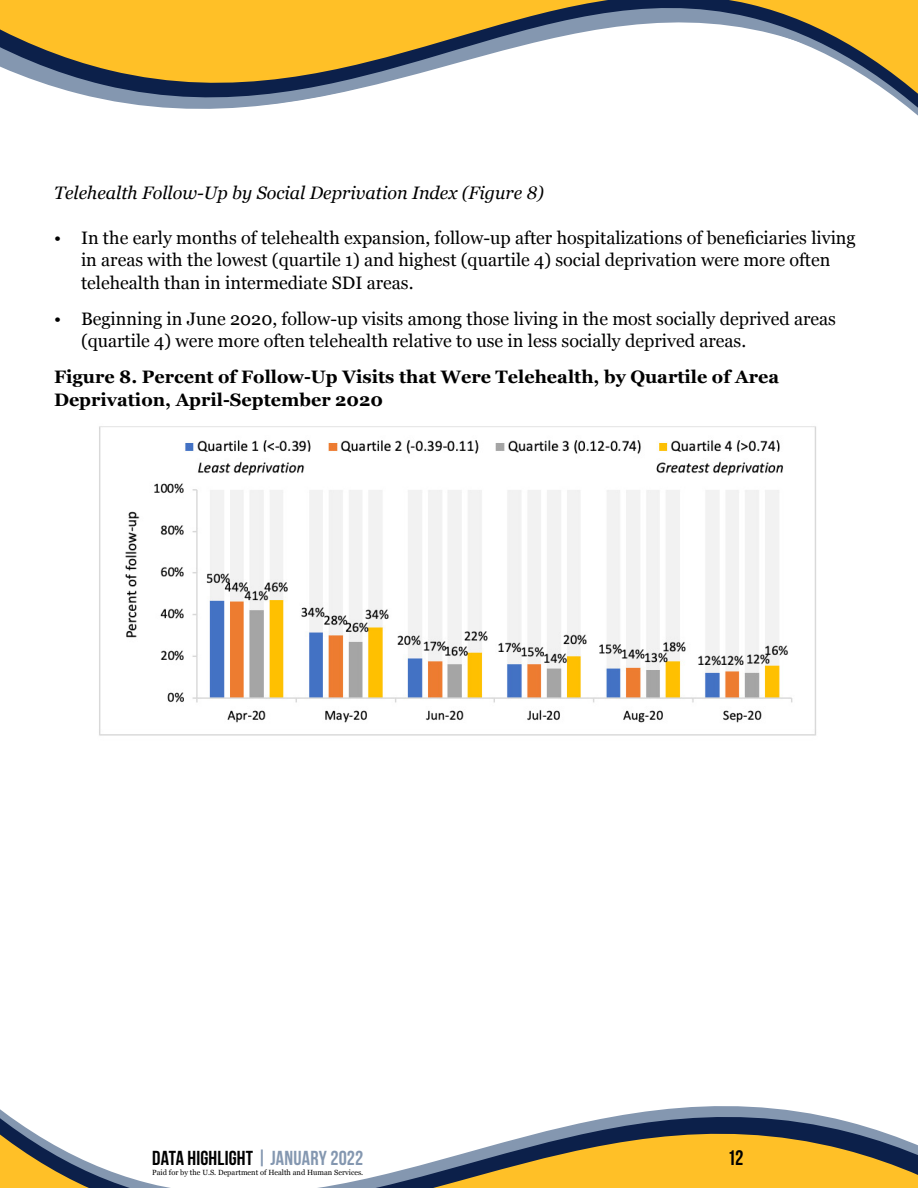
<style>
.page{position:relative;width:918px;height:1188px;background:#fff}
.page>*{position:absolute;margin:0;border:0;box-sizing:border-box;transform-origin:0 0}
.t1{font:700 21px "Bebas Neue";color:#000}
.t2{font:700 20.25px "Bebas Neue";letter-spacing:.005em;color:#000}
.t3{font:18px/22.5px "Georgia";color:#000}
.NUMBER_LIST{font:700 18px/22.5px "Georgia";color:#000}
.BODY{font:italic 18px "Georgia";color:#000}
.t4{font:7.5px "Georgia";color:#000}
.s1{color:#8497b0}
</style>
<div class="page">
<svg style="left:0;top:1106px;width:918px;height:82px"></svg>
<svg style="left:0;top:0;width:918px;height:116px"></svg>
<img style="left:99px;top:426px;width:717px;height:310px">
<p class="BODY" style="left:54px;top:179px;width:491px">Telehealth Follow-Up by Social Deprivation Index (Figure 8)</p>
<p class="t3" style="left:81px;top:225px;width:776px;text-indent:-27px">• In the early months of telehealth expansion, follow-up after hospitalizations of beneficiaries living in areas with the lowest (quartile 1) and highest (quartile 4) social deprivation were more often telehealth than in intermediate SDI areas.</p>
<p class="t3" style="left:81px;top:306px;width:757px;text-indent:-27px">• Beginning in June 2020, follow-up visits among those living in the most socially deprived areas (quartile 4) were more often telehealth relative to use in less socially deprived areas.</p>
<p class="NUMBER_LIST" style="left:54px;top:365px;width:727px">Figure 8. Percent of Follow-Up Visits that Were Telehealth, by Quartile of Area<br>Deprivation, April-September 2020</p>
<p class="t2" style="left:152px;top:1147px;width:213px">DATA HIGHLIGHT <span class="s1">| JANUARY 2022</span></p>
<p class="t1" style="left:728px;top:1146px;width:17px">12</p>
<p class="t4" style="left:152px;top:1167px;width:213px">Paid for by the U.S. Department of Health and Human Services.</p>
</div>
